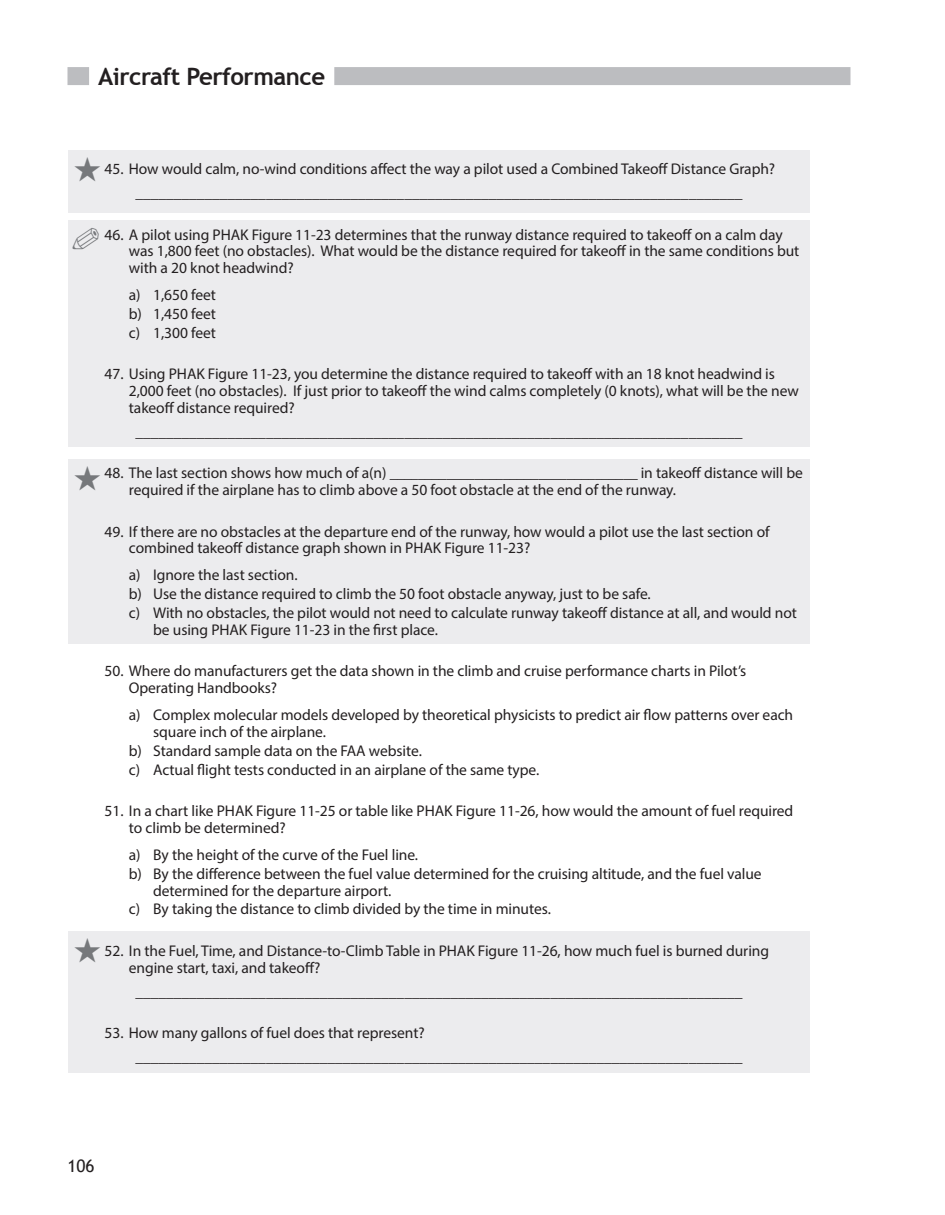
<style>
.page{position:relative;width:945px;height:1215px;background:#fff}
.page>*{position:absolute;margin:0;border:0;box-sizing:border-box;transform-origin:0 0}
.t1{font:700 24px "Trebuchet MS";letter-spacing:-.02em;color:#231f20}
.t2{font:17.25px "Trebuchet MS";color:#231f20}
.t3{font:15.6px/17px "Myriad Pro";letter-spacing:-.005em;color:#231f20}
</style>
<div class="page">
<div style="left:68px;top:932px;width:741px;height:141px;background:#ececee"></div>
<div style="left:68px;top:460px;width:741px;height:184px;background:#ececee"></div>
<div style="left:68px;top:220px;width:741px;height:227px;background:#ececee"></div>
<div style="left:68px;top:151px;width:741px;height:62px;background:#ececee"></div>
<div style="left:334px;top:67px;width:516px;height:18px;background:#bcbdc0"></div>
<div style="left:68px;top:67px;width:21px;height:18px;background:#bcbdc0"></div>
<h1 class="t1" style="left:98px;top:62px;width:229px">Aircraft Performance</h1>
<p class="t3" style="left:105px;top:156px;width:672px;line-height:24.3px;text-align:center">45. How would calm, no-wind conditions affect the way a pilot used a Combined Takeoff Distance Graph? _______________________________________________________________________________</p>
<p class="t3" style="left:129px;top:226px;width:672px;text-indent:-24px">46. A pilot using PHAK Figure 11-23 determines that the runway distance required to takeoff on a calm day was 1,800 feet (no obstacles). What would be the distance required for takeoff in the same conditions but with a 20 knot headwind?</p>
<p class="t3" style="left:129px;top:285px;width:88px;line-height:18.9px;text-align:justify">a) 1,650 feet b) 1,450 feet c) 1,300 feet</p>
<p class="t3" style="left:129px;top:365px;width:671px;text-indent:-24px">47. Using PHAK Figure 11-23, you determine the distance required to takeoff with an 18 knot headwind is<br>2,000 feet (no obstacles). If just prior to takeoff the wind calms completely (0 knots), what will be the new takeoff distance required?</p>
<p class="t3" style="left:135px;top:423px;width:609px">_______________________________________________________________________________</p>
<p class="t3" style="left:129px;top:465px;width:675px;text-indent:-24px">48. The last section shows how much of a(n) ___________________________________ in takeoff distance will be required if the airplane has to climb above a 50 foot obstacle at the end of the runway.</p>
<p class="t3" style="left:129px;top:523px;width:642px;text-indent:-24px">49. If there are no obstacles at the departure end of the runway, how would a pilot use the last section of combined takeoff distance graph shown in PHAK Figure 11-23?</p>
<p class="t3" style="left:129px;top:565px;width:670px;line-height:18.9px">a) Ignore the last section.<br>b) Use the distance required to climb the 50 foot obstacle anyway, just to be safe.<br>c) With no obstacles, the pilot would not need to calculate runway takeoff distance at all, and would not</p>
<p class="t3" style="left:153px;top:621px;width:286px">be using PHAK Figure 11-23 in the first place.</p>
<p class="t3" style="left:129px;top:662px;width:619px;text-indent:-24px">50. Where do manufacturers get the data shown in the climb and cruise performance charts in Pilot’s<br>Operating Handbooks?</p>
<p class="t3" style="left:153px;top:706px;width:642px;text-indent:-24px">a) Complex molecular models developed by theoretical physicists to predict air flow patterns over each square inch of the airplane.</p>
<p class="t3" style="left:129px;top:741px;width:412px;line-height:18.9px">b) Standard sample data on the FAA website.<br>c) Actual flight tests conducted in an airplane of the same type.</p>
<p class="t3" style="left:129px;top:802px;width:666px;text-indent:-24px">51. In a chart like PHAK Figure 11-25 or table like PHAK Figure 11-26, how would the amount of fuel required to climb be determined?</p>
<p class="t3" style="left:129px;top:845px;width:634px;line-height:18.9px">a) By the height of the curve of the Fuel line.<br>b) By the difference between the fuel value determined for the cruising altitude, and the fuel value</p>
<p class="t3" style="left:129px;top:881px;width:423px;line-height:18.9px;text-indent:24px">determined for the departure airport.<br>c) By taking the distance to climb divided by the time in minutes.</p>
<p class="t3" style="left:129px;top:942px;width:642px;text-indent:-24px">52. In the Fuel, Time, and Distance-to-Climb Table in PHAK Figure 11-26, how much fuel is burned during engine start, taxi, and takeoff?</p>
<p class="t3" style="left:135px;top:983px;width:609px">_______________________________________________________________________________</p>
<p class="t3" style="left:135px;top:1020px;width:609px;line-height:24.3px;text-indent:-31px">53. How many gallons of fuel does that represent? _______________________________________________________________________________</p>
<p class="t2" style="left:67px;top:1155px;width:29px">106</p>
</div>
